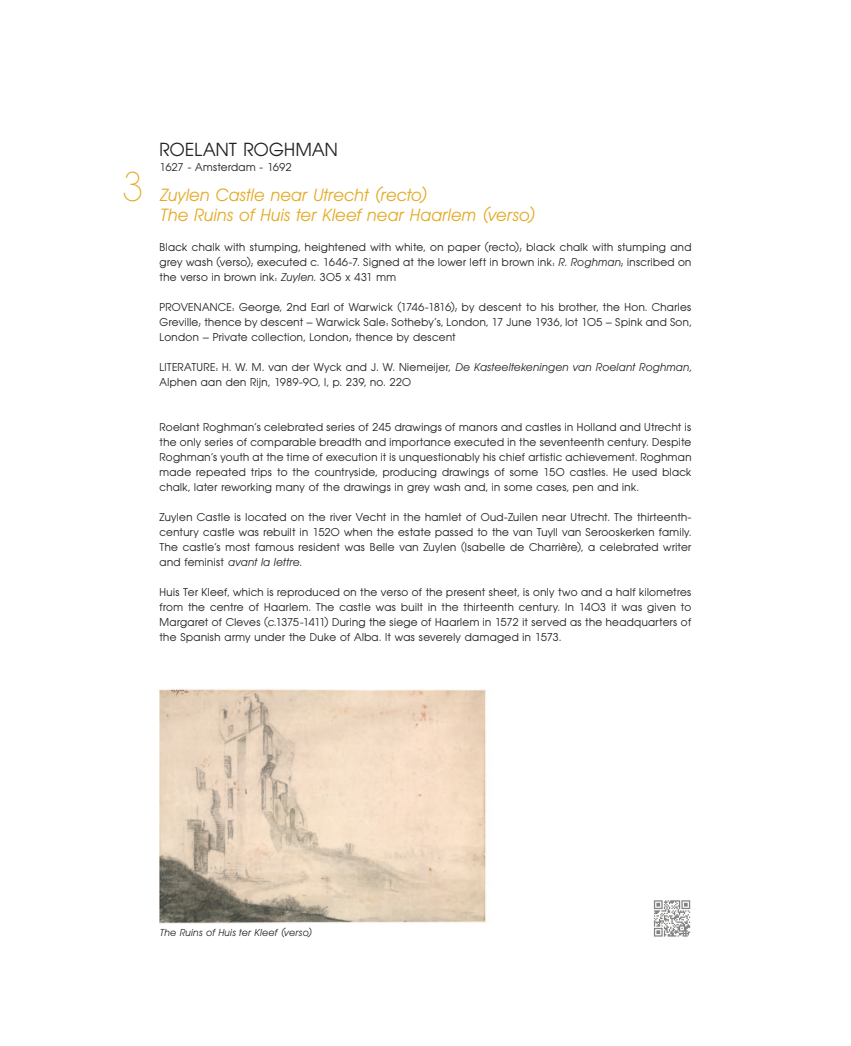
<style>
.page{position:relative;width:851px;height:1046px;background:#fff}
.page>*{position:absolute;margin:0;border:0;box-sizing:border-box;transform-origin:0 0}
.t1{font:200 41.25px "Avant Garde BQ";color:#e4a922}
.t2{font:18.75px "Avant Garde BQ";letter-spacing:.015em;color:#231f20}
.t3{font:italic 17.5px/20px "Avant Garde BQ";letter-spacing:.02em;color:#e4a922}
.t4{font:11.25px/15px "Avant Garde BQ";letter-spacing:.03em;color:#231f20;text-align:justify}
.t5{font:11.25px "Avant Garde BQ";letter-spacing:.005em;color:#231f20}
.t6{font:italic 10px "Avant Garde BQ";letter-spacing:.035em;color:#231f20}
.s1{font-style:italic}
.s2{font-style:inherit}
</style>
<div class="page">
<img style="left:159px;top:689px;width:327px;height:234px">
<div style="left:652px;top:898px;width:39px;height:39px;background:#fffefa"></div>
<svg style="left:653px;top:900px;width:37px;height:36px"></svg>
<h1 class="t1" style="left:121px;top:163px;width:25px">3</h1>
<h2 class="t2" style="left:159px;top:139px;width:180px">ROELANT ROGHMAN</h2>
<p class="t5" style="left:159px;top:161px;width:134px">1627 - Amsterdam - 1692</p>
<h3 class="t3" style="left:159px;top:185px;width:377px">Zuylen Castle near Utrecht (recto)<br>The Ruins of Huis ter Kleef near Haarlem (verso)</h3>
<p class="t4" style="left:159px;top:240px;width:533px">Black chalk with stumping, heightened with white, on paper (recto); black chalk with stumping and grey wash (verso); executed c. 1646-7. Signed at the lower left in brown ink: <span class="s1">R. Roghman</span>; inscribed on the verso in brown ink: <span class="s1">Zuylen.</span> 305 x 431 mm</p>
<p class="t4" style="left:159px;top:300px;width:15px">Provenance</p>
<p class="t4" style="left:159px;top:300px;width:533px;text-indent:72px"><span class="s2">:</span> George, 2nd Earl of Warwick (1746-1816); by descent to his brother, the Hon. Charles Greville; thence by descent – Warwick Sale: Sotheby’s, London, 17 June 1936, lot 105 – Spink and Son, London – Private collection, London; thence by descent</p>
<p class="t4" style="left:159px;top:360px;width:12px">Literature</p>
<p class="t4" style="left:159px;top:360px;width:533px;text-indent:56px"><span class="s2">:</span> H. W. M. van der Wyck and J. W. Niemeijer, <span class="s1">De Kasteeltekeningen van Roelant Roghman,<br></span>Alphen aan den Rijn, 1989-90, I, p. 239, no. 220</p>
<p class="t4" style="left:159px;top:420px;width:533px">Roelant Roghman’s celebrated series of 245 drawings of manors and castles in Holland and Utrecht is the only series of comparable breadth and importance executed in the seventeenth century. Despite Roghman’s youth at the time of execution it is unquestionably his chief artistic achievement. Roghman made repeated trips to the countryside, producing drawings of some 150 castles. He used black chalk, later reworking many of the drawings in grey wash and, in some cases, pen and ink.</p>
<p class="t4" style="left:159px;top:510px;width:533px">Zuylen Castle is located on the river Vecht in the hamlet of Oud-Zuilen near Utrecht. The thirteenth&shy;century castle was rebuilt in 1520 when the estate passed to the van Tuyll van Serooskerken family.<br>The castle’s most famous resident was Belle van Zuylen (Isabelle de Charrière), a celebrated writer and feminist <span class="s1">avant la lettre</span>.</p>
<p class="t4" style="left:159px;top:585px;width:533px">Huis Ter Kleef, which is reproduced on the verso of the present sheet, is only two and a half kilometres from the centre of Haarlem. The castle was built in the thirteenth century. In 1403 it was given to Margaret of Cleves (<span class="s1">c</span>.1375-1411) During the siege of Haarlem in 1572 it served as the headquarters of the Spanish army under the Duke of Alba. It was severely damaged in 1573.</p>
<p class="t6" style="left:159px;top:927px;width:154px">The Ruins of Huis ter Kleef (verso)</p>
</div>
